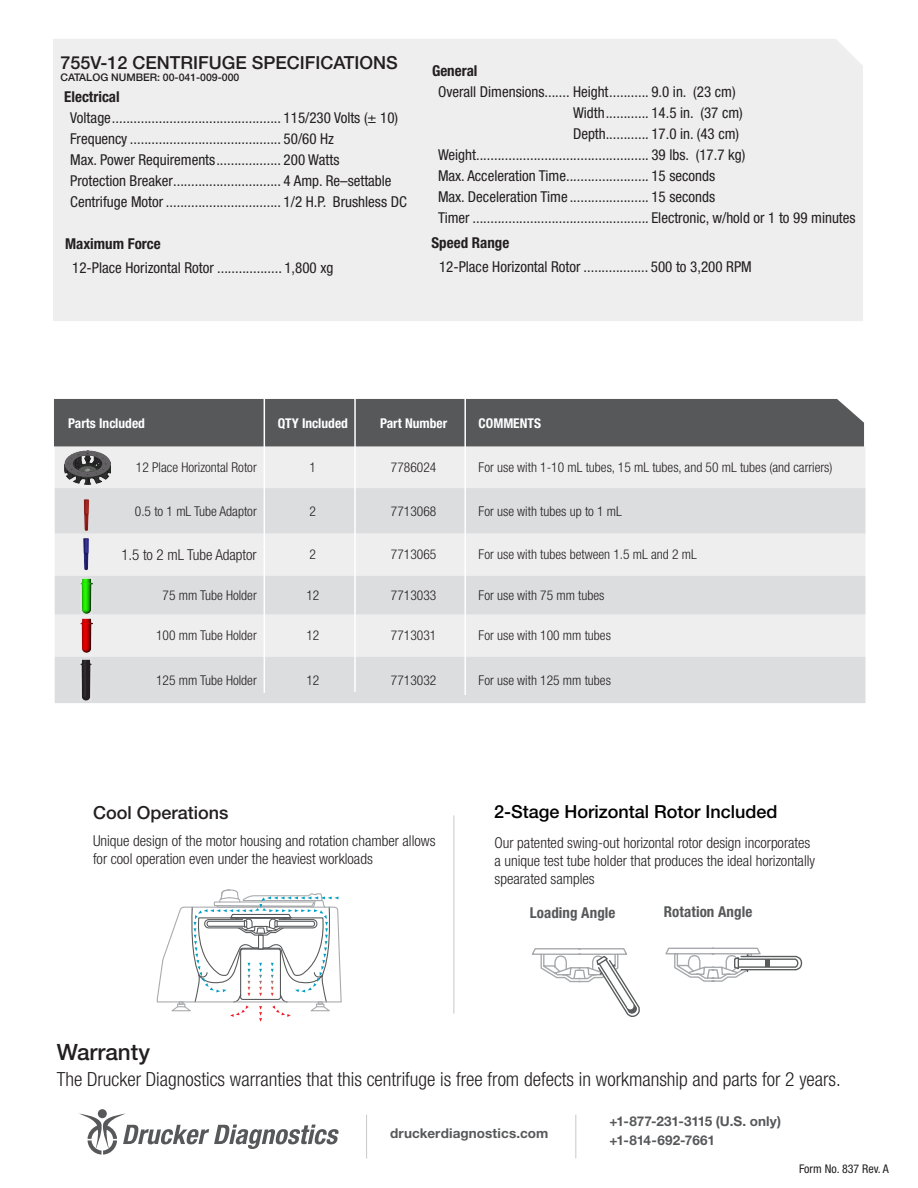
<style>
.page{position:relative;width:918px;height:1188px;background:#fff}
.page>*{position:absolute;margin:0;border:0;box-sizing:border-box;transform-origin:0 0}
.t1{font:500 22.5px "Helvetica Neue LT Std";color:#231f20}
.t2{font:300 condensed 19.5px "Helvetica Neue LT Std";color:#231f20}
.t3{font:500 18px "Helvetica Neue LT Std";color:#231f20}
.t4{font:500 18px "Helvetica Neue LT Std";color:#000}
.t5{font:condensed 15px "Helvetica Neue LT Std";color:#231f20}
.t6{font:300 condensed 15px/18px "Helvetica Neue LT Std";color:#231f20}
.t7{font:700 condensed 15px "Helvetica Neue LT Std";color:#231f20}
.call_out{font:700 condensed 15px "Helvetica Neue LT Std";letter-spacing:.005em;color:#57585a}
.t8{font:300 condensed 13.5px "Helvetica Neue LT Std";color:#231f20}
.t9{font:700 13.5px "Helvetica Neue LT Std";letter-spacing:.005em;color:#57585a}
.table_heading{font:700 condensed 13.5px "Helvetica Neue LT Std";color:#fff}
.t10{font:condensed 12px "Helvetica Neue LT Std";color:#231f20}
.t11{font:500 10.5px "Helvetica Neue LT Std";color:#231f20}
</style>
<div class="page">
<div style="left:53px;top:39px;width:810px;height:282px;background:#eeeeef"></div>
<div style="left:98px;top:1109px;width:9px;height:9px;background:#57585a;border-radius:50%"></div>
<svg style="left:80px;top:1114px;width:259px;height:41px"></svg>
<hr style="left:366px;top:1115px;width:1px;height:43px;background:#c7c8ca">
<hr style="left:575px;top:1115px;width:1px;height:43px;background:#c7c8ca">
<svg style="left:156px;top:889px;width:186px;height:133px"></svg>
<hr style="left:454px;top:815px;width:1px;height:199px;background:#c7c8ca">
<svg style="left:665px;top:948px;width:137px;height:34px"></svg>
<svg style="left:532px;top:948px;width:108px;height:69px"></svg>
<div style="left:765px;top:959px;width:5px;height:8px;background:#595c5c"></div>
<div style="left:54px;top:399px;width:810px;height:47px;background:#57585a"></div>
<div style="left:55px;top:447px;width:810px;height:41px;background:#eeeeef"></div>
<svg style="left:55px;top:488px;width:810px;height:215px;background:#e3e3e5"></svg>
<img style="left:83px;top:537px;width:7px;height:33px">
<img style="left:82px;top:499px;width:9px;height:32px">
<hr style="left:264px;top:337px;width:1px;height:356px;background:#fff">
<hr style="left:354px;top:335px;width:2px;height:357px;background:#fff">
<hr style="left:464px;top:337px;width:2px;height:358px;background:#fff">
<img style="left:65px;top:450px;width:46px;height:35px">
<img style="left:81px;top:579px;width:11px;height:34px">
<img style="left:80px;top:618px;width:12px;height:35px">
<img style="left:81px;top:659px;width:11px;height:41px">
<p class="t3" style="left:60px;top:52px;width:339px">755V-12 CENTRIFUGE SPECIFICATIONS</p>
<p class="t11" style="left:60px;top:71px;width:180px">CATALOG NUMBER: 00-041-009-000</p>
<p class="t7" style="left:64px;top:88px;width:57px">Electrical</p>
<p class="t5" style="left:70px;top:109px;width:329px">Voltage............................................... 115/230 Volts (± 10)</p>
<p class="t5" style="left:70px;top:130px;width:265px">Frequency .......................................... 50/60 Hz</p>
<p class="t5" style="left:70px;top:151px;width:271px">Max. Power Requirements.................. 200 Watts</p>
<p class="t5" style="left:70px;top:172px;width:323px">Protection Breaker.............................. 4 Amp. Re–settable</p>
<p class="t5" style="left:70px;top:193px;width:338px">Centrifuge Motor ................................ 1/2 H.P. Brushless DC</p>
<p class="t7" style="left:65px;top:234px;width:97px">Maximum Force</p>
<p class="t5" style="left:72px;top:259px;width:263px">12-Place Horizontal Rotor .................. 1,800 xg</p>
<p class="t7" style="left:432px;top:62px;width:47px">General</p>
<p class="t5" style="left:438px;top:83px;width:299px">Overall Dimensions....... Height........... 9.0 in. (23 cm)</p>
<p class="t5" style="left:573px;top:104px;width:171px">Width............ 14.5 in. (37 cm)</p>
<p class="t5" style="left:573px;top:125px;width:168px">Depth............ 17.0 in. (43 cm)</p>
<p class="t5" style="left:438px;top:146px;width:309px">Weight................................................ 39 lbs. (17.7 kg)</p>
<p class="t5" style="left:438px;top:167px;width:279px">Max. Acceleration Time....................... 15 seconds</p>
<p class="t5" style="left:438px;top:188px;width:279px">Max. Deceleration Time ...................... 15 seconds</p>
<p class="t5" style="left:438px;top:209px;width:419px">Timer ................................................. Electronic, w/hold or 1 to 99 minutes</p>
<p class="t7" style="left:432px;top:234px;width:79px">Speed Range</p>
<p class="t5" style="left:439px;top:258px;width:314px">12-Place Horizontal Rotor .................. 500 to 3,200 RPM</p>
<p class="table_heading" style="left:68px;top:415px;width:78px">Parts Included</p>
<p class="table_heading" style="left:278px;top:415px;width:72px">QTY Included</p>
<p class="table_heading" style="left:380px;top:415px;width:69px">Part Number</p>
<p class="table_heading" style="left:479px;top:415px;width:64px">COMMENTS</p>
<p class="t8" style="left:136px;top:460px;width:122px">12 Place Horizontal Rotor</p>
<p class="t8" style="left:310px;top:460px;width:8px">1</p>
<p class="t8" style="left:391px;top:460px;width:47px">7786024</p>
<p class="t8" style="left:479px;top:460px;width:355px">For use with 1-10 mL tubes, 15 mL tubes, and 50 mL tubes (and carriers)</p>
<p class="t8" style="left:135px;top:503px;width:123px">0.5 to 1 mL Tube Adaptor</p>
<p class="t8" style="left:310px;top:503px;width:8px">2</p>
<p class="t8" style="left:391px;top:503px;width:47px">7713068</p>
<p class="t8" style="left:479px;top:503px;width:145px">For use with tubes up to 1 mL</p>
<p class="t6" style="left:121px;top:546px;width:137px">1.5 to 2 mL Tube Adaptor</p>
<p class="t8" style="left:310px;top:547px;width:8px">2</p>
<p class="t8" style="left:391px;top:547px;width:47px">7713065</p>
<p class="t8" style="left:479px;top:547px;width:220px">For use with tubes between 1.5 mL and 2 mL</p>
<p class="t8" style="left:163px;top:587px;width:96px">75 mm Tube Holder</p>
<p class="t8" style="left:306px;top:587px;width:14px">12</p>
<p class="t8" style="left:391px;top:587px;width:47px">7713033</p>
<p class="t8" style="left:479px;top:587px;width:127px">For use with 75 mm tubes</p>
<p class="t8" style="left:156px;top:628px;width:102px">100 mm Tube Holder</p>
<p class="t8" style="left:306px;top:628px;width:14px">12</p>
<p class="t8" style="left:391px;top:628px;width:47px">7713031</p>
<p class="t8" style="left:479px;top:628px;width:134px">For use with 100 mm tubes</p>
<p class="t8" style="left:156px;top:672px;width:102px">125 mm Tube Holder</p>
<p class="t8" style="left:306px;top:672px;width:14px">12</p>
<p class="t8" style="left:391px;top:672px;width:47px">7713032</p>
<p class="t8" style="left:479px;top:672px;width:134px">For use with 125 mm tubes</p>
<p class="t4" style="left:494px;top:800px;width:285px">2-Stage Horizontal Rotor Included</p>
<p class="t3" style="left:93px;top:802px;width:137px">Cool Operations</p>
<p class="t6" style="left:93px;top:831px;width:344px">Unique design of the motor housing and rotation chamber allows for cool operation even under the heaviest workloads</p>
<p class="t6" style="left:495px;top:834px;width:322px">Our patented swing-out horizontal rotor design incorporates a unique test tube holder that produces the ideal horizontally spearated samples</p>
<p class="call_out" style="left:530px;top:904px;width:87px">Loading Angle</p>
<p class="call_out" style="left:664px;top:903px;width:90px">Rotation Angle</p>
<p class="t1" style="left:57px;top:1039px;width:95px">Warranty</p>
<p class="t2" style="left:57px;top:1068px;width:786px">The Drucker Diagnostics warranties that this centrifuge is free from defects in workmanship and parts for 2 years.</p>
<p class="t9" style="left:390px;top:1125px;width:160px">druckerdiagnostics.com</p>
<p class="t9" style="left:610px;top:1113px;width:173px">+1-877-231-3115 (U.S. only)</p>
<p class="t9" style="left:610px;top:1132px;width:107px">+1-814-692-7661</p>
<p class="t10" style="left:799px;top:1162px;width:91px">Form No. 837 Rev. A</p>
</div>
